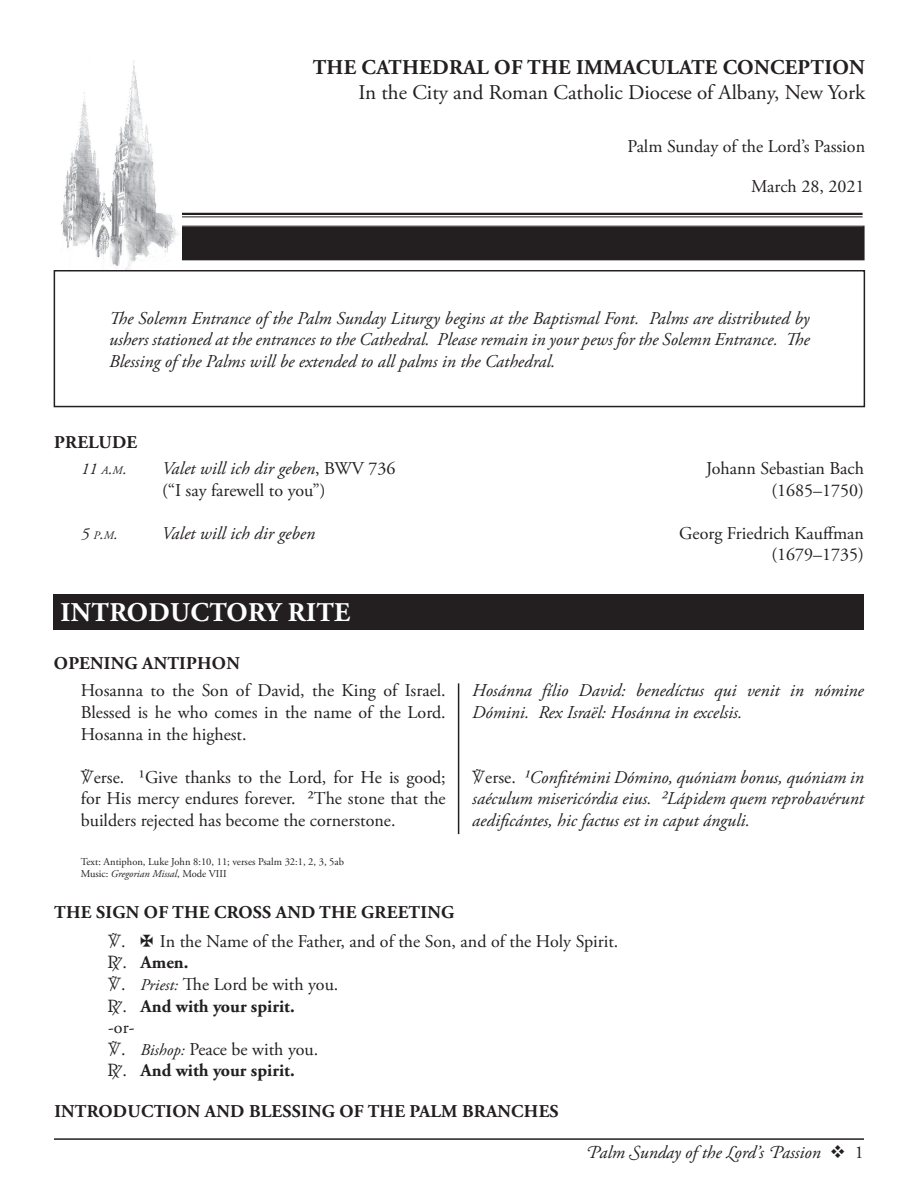
<style>
.page{position:relative;width:918px;height:1188px;background:#fff}
.page>*{position:absolute;margin:0;border:0;box-sizing:border-box;transform-origin:0 0}
.t1{font:700 27px "Adobe Garamond Pro";letter-spacing:.015em;color:#fff}
.t2{font:21px "Adobe Garamond Pro";color:#231f20}
.t3{font:700 21px "Adobe Garamond Pro";letter-spacing:.015em;color:#231f20}
.t4{font:18px/21.6px "Adobe Garamond Pro";color:#231f20}
.t5{font:italic 18px/21.6px "Adobe Garamond Pro";color:#231f20;text-align:justify}
.t6{font:700 18px "Adobe Garamond Pro";letter-spacing:.015em;color:#231f20}
.t7{font:italic 16.5px "Adobe Garamond Pro";color:#231f20}
.t8{font:italic 11.55px "Adobe Garamond Pro";color:#231f20}
.t9{font:10.5px/12.6px "Adobe Garamond Pro";color:#231f20}
.s1{font-size:11.55px}
.s2{font-style:normal}
.s3{font-size:16.5px}
.s4{font-family:"liturgy"}
.s5{font-style:italic}
.s6{font-family:"liturgy";font-style:normal}
.s7{font-weight:700}
.s8{font-style:italic;font-size:16.5px}
</style>
<div class="page">
<hr style="left:54px;top:1138px;width:810px;height:2px;background:#231f20">
<hr style="left:176px;top:213px;width:687px;height:2px;background:#231f20">
<hr style="left:176px;top:217px;width:687px;height:1px;background:#231f20">
<div style="left:182px;top:226px;width:683px;height:34px;background:#231f20"></div>
<div style="left:72px;top:227px;width:791px;height:32px;border:1px solid #231f20"></div>
<img style="left:60px;top:61px;width:122px;height:209px">
<div style="left:54px;top:270px;width:811px;height:137px;border:2px solid #231f20"></div>
<div style="left:54px;top:594px;width:810px;height:35px;background:#231f20"></div>
<hr style="left:458px;top:683px;width:1px;height:151px;background:#231f20">
<p class="t3" style="left:313px;top:55px;width:554px">THE CATHEDRAL OF THE IMMACULATE CONCEPTION</p>
<p class="t2" style="left:358px;top:80px;width:508px">In the City and Roman Catholic Diocese of Albany, New York</p>
<p class="t4" style="left:628px;top:136px;width:239px">Palm Sunday of the Lord’s Passion</p>
<p class="t4" style="left:751px;top:177px;width:115px">March 28, 2021</p>
<p class="t5" style="left:109px;top:308px;width:702px">The Solemn Entrance of the Palm Sunday Liturgy begins at the Baptismal Font. Palms are distributed by ushers stationed at the entrances to the Cathedral. Please remain in your pews for the Solemn Entrance. The Blessing of the Palms will be extended to all palms in the Cathedral.</p>
<p class="t6" style="left:54px;top:431px;width:85px">PRELUDE</p>
<p class="t7" style="left:81px;top:459px;width:47px">11 <span class="s1">A</span>.<span class="s1">M</span>.</p>
<p class="t5" style="left:162px;top:458px;width:235px">Valet will ich dir geben<span class="s2">, BWV 736</span></p>
<p class="t4" style="left:706px;top:458px;width:159px">Johann Sebastian Bach</p>
<p class="t4" style="left:162px;top:480px;width:165px">(“I say farewell to you”)</p>
<p class="t4" style="left:771px;top:480px;width:94px">(1685–1750)</p>
<p class="t8" style="left:81px;top:528px;width:39px"><span class="s3">5</span> P<span class="s3">.</span>M<span class="s3">.</span></p>
<p class="t5" style="left:162px;top:523px;width:155px">Valet will ich dir geben</p>
<p class="t4" style="left:679px;top:523px;width:186px;text-align:right">Georg Friedrich Kauffman (1679–1735)</p>
<h1 class="t1" style="left:61px;top:597px;width:291px">INTRODUCTORY RITE</h1>
<p class="t6" style="left:54px;top:653px;width:187px">OPENING ANTIPHON</p>
<p class="t4" style="left:81px;top:681px;width:366px;text-align:justify">Hosanna to the Son of David, the King of Israel.<br>Blessed is he who comes in the name of the Lord.<br>Hosanna in the highest.</p>
<p class="t4" style="left:81px;top:767px;width:366px;text-align:justify"><span class="s4">Vr</span>erse. ¹Give thanks to the Lord, for He is good; for His mercy endures forever. ²The stone that the builders rejected has become the cornerstone.</p>
<p class="t9" style="left:81px;top:856px;width:265px">Text: Antiphon, Luke John 8:10, 11; verses Psalm 32:1, 2, 3, 5ab<br>Music: <span class="s5">Gregorian Missal</span>, Mode VIII</p>
<p class="t5" style="left:472px;top:680px;width:393px">Hosánna fílio David: benedíctus qui venit in nómine<br>Dómini. Rex Israël: Hosánna in excelsis.</p>
<p class="t5" style="left:472px;top:767px;width:393px"><span class="s6">Vr</span><span class="s2">erse.</span> ¹Confitémini Dómino, quóniam bonus, quóniam in saéculum misericórdia eius. ²Lápidem quem reprobavérunt aedificántes, hic factus est in caput ánguli.</p>
<p class="t4" style="left:108px;top:898px;width:512px;line-height:28.8px;text-indent:-54px"><span class="s7">THE SIGN OF THE CROSS AND THE GREETING<br></span><span class="s4">V</span>. <sup>+</sup> In the Name of the Father, and of the Son, and of the Holy Spirit.</p>
<p class="t4" style="left:108px;top:952px;width:232px"><span class="s4">R</span>. <span class="s7">Amen.<br></span><span class="s4">V</span>. <span class="s8">Priest:</span> The Lord be with you.<br><span class="s4">R</span>. <span class="s7">And with your spirit.<br></span>-or-<br><span class="s4">V</span>. <span class="s8">Bishop:</span> Peace be with you.<br><span class="s4">R</span>. <span class="s7">And with your spirit.</span></p>
<p class="t6" style="left:54px;top:1101px;width:506px">INTRODUCTION AND BLESSING OF THE PALM BRANCHES</p>
<p class="t5" style="left:586px;top:1142px;width:280px">Palm Sunday of the Lord’s Passion ❖ <span class="s2">1</span></p>
</div>
